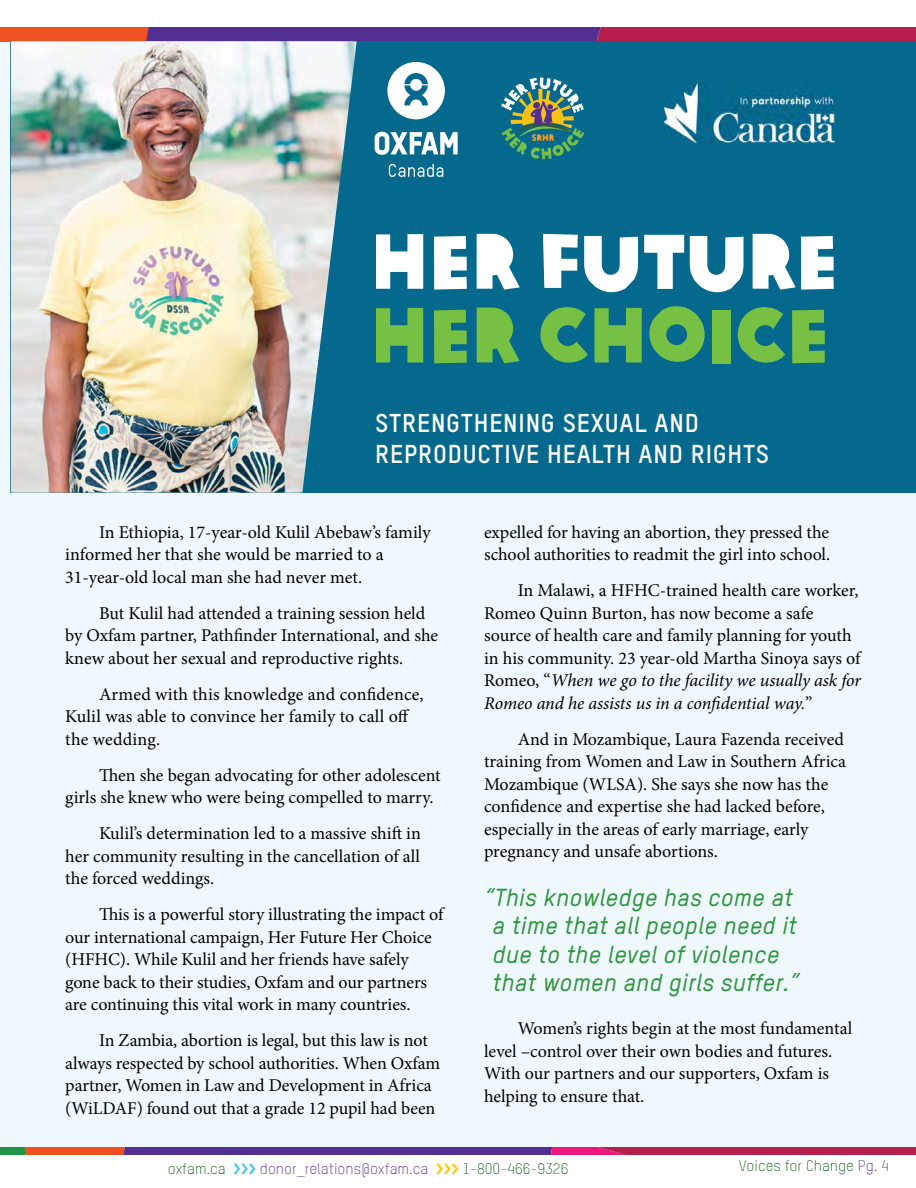
<style>
.page{position:relative;width:916px;height:1188px;background:#fff}
.page>*{position:absolute;margin:0;border:0;box-sizing:border-box;transform-origin:0 0}
.t1{font:75px "Oxfam Global Headline";color:#fff}
.t2{font:75px "Oxfam Global Headline";color:#76c044}
.t3{font:700 25.5px/30.5px "Oxfam TSTARPRO";letter-spacing:.03em;color:#fff}
.t4{font:italic 500 24px/28.5px "Oxfam TSTARPRO";letter-spacing:.01em;color:#2e953e;text-align:center}
.t5{font:18px/22.5px "Minion Pro";letter-spacing:-.005em;color:#000}
.t6{font:300 15px "Oxfam TSTARPRO";color:#145f1f}
.t7{font:300 15px "Oxfam TSTARPRO";color:#522e91}
.s1{font-style:italic}
.s2{color:#522e91}
</style>
<div class="page">
<div style="left:0;top:42px;width:915px;height:1109px;background:#eff9fd"></div>
<svg style="left:0;top:27px;width:915px;height:14px;background:#8d2f68"></svg>
<svg style="left:0;top:1148px;width:915px;height:6px;background:#8c2e6b"></svg>
<div style="left:11px;top:41px;width:904px;height:451px;background:#04698d"></div>
<svg style="left:389px;top:164px;width:54px;height:13px"></svg>
<svg style="left:387px;top:62px;width:58px;height:57px"></svg>
<svg style="left:374px;top:132px;width:83px;height:23px"></svg>
<svg style="left:501px;top:77px;width:83px;height:82px"></svg>
<img style="left:664px;top:83px;width:170px;height:60px">
<img style="left:11px;top:41px;width:345px;height:451px">
<h1 class="t1" style="left:370px;top:197px;width:469px">HER FUTURE</h1>
<h1 class="t2" style="left:370px;top:270px;width:460px">HER CHOICE</h1>
<h2 class="t3" style="left:375px;top:408px;width:395px">STRENGTHENING SEXUAL AND<br>REPRODUCTIVE HEALTH AND RIGHTS</h2>
<p class="t5" style="left:65px;top:521px;width:367px;text-indent:34px">In Ethiopia, 17-year-old Kulil Abebaw’s family informed her that she would be married to a<br>31-year-old local man she had never met.</p>
<p class="t5" style="left:65px;top:602px;width:374px;text-indent:34px">But Kulil had attended a training session held by Oxfam partner, Pathfinder International, and she knew about her sexual and reproductive rights.</p>
<p class="t5" style="left:65px;top:683px;width:360px;text-indent:34px">Armed with this knowledge and confidence,<br>Kulil was able to convince her family to call off the wedding.</p>
<p class="t5" style="left:65px;top:764px;width:377px;text-indent:34px">Then she began advocating for other adolescent girls she knew who were being compelled to marry.</p>
<p class="t5" style="left:65px;top:822px;width:357px;text-align:justify;text-indent:34px">Kulil’s determination led to a massive shift in her community resulting in the cancellation of all the forced weddings.</p>
<p class="t5" style="left:65px;top:903px;width:379px;text-indent:34px">This is a powerful story illustrating the impact of our international campaign, Her Future Her Choice (HFHC). While Kulil and her friends have safely gone back to their studies, Oxfam and our partners are continuing this vital work in many countries.</p>
<p class="t5" style="left:65px;top:1029px;width:376px;text-indent:34px">In Zambia, abortion is legal, but this law is not always respected by school authorities. When Oxfam partner, Women in Law and Development in Africa (WiLDAF) found out that a grade 12 pupil had been</p>
<p class="t5" style="left:484px;top:521px;width:347px">expelled for having an abortion, they pressed the school authorities to readmit the girl into school.</p>
<p class="t5" style="left:484px;top:579px;width:378px;text-indent:34px">In Malawi, a HFHC-trained health care worker, Romeo Quinn Burton, has now become a safe source of health care and family planning for youth in his community. 23 year-old Martha Sinoya says of Romeo, “<span class="s1">When we go to the facility we usually ask for Romeo and he assists us in a confidential way.</span>”</p>
<p class="t5" style="left:484px;top:728px;width:363px;text-indent:34px">And in Mozambique, Laura Fazenda received training from Women and Law in Southern Africa Mozambique (WLSA). She says she now has the confidence and expertise she had lacked before, especially in the areas of early marriage, early pregnancy and unsafe abortions.</p>
<h3 class="t4" style="left:484px;top:883px;width:317px">“This knowledge has come at a time that all people need it due to the level of violence that women and girls suffer.”</h3>
<p class="t5" style="left:484px;top:1017px;width:369px;text-indent:34px">Women’s rights begin at the most fundamental level –control over their own bodies and futures.<br>With our partners and our supporters, Oxfam is helping to ensure that.</p>
<p class="t6" style="left:168px;top:1159px;width:59px">oxfam.ca</p>
<p class="t7" style="left:260px;top:1159px;width:170px">donor_relations@oxfam.ca</p>
<p class="t6" style="left:462px;top:1159px;width:107px">1-800-466-9326</p>
<p class="t6" style="left:738px;top:1157px;width:152px">Voices for Change <span class="s2">Pg. 4</span></p>
</div>
